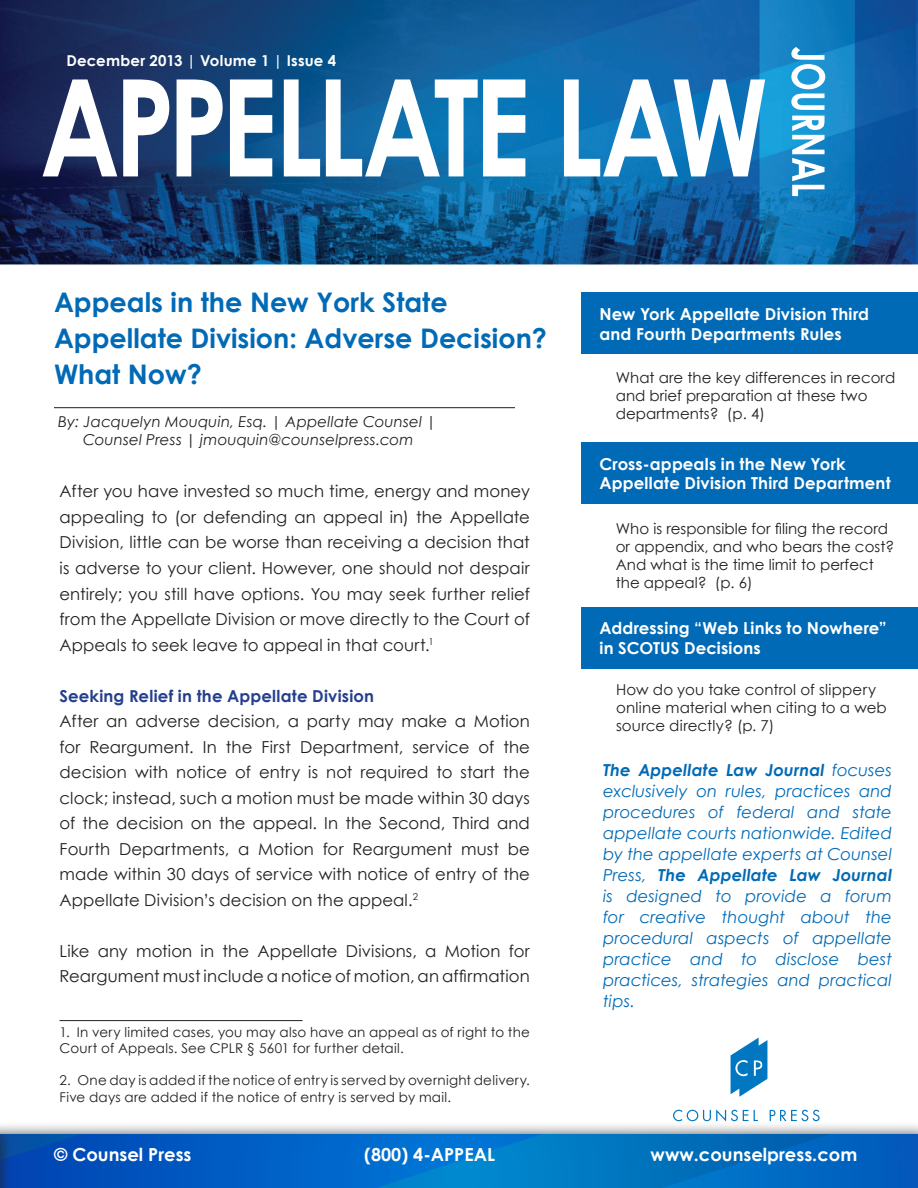
<style>
.page{position:relative;width:918px;height:1188px;background:#fff}
.page>*{position:absolute;margin:0;border:0;box-sizing:border-box;transform-origin:0 0}
.t1{font:700 27px/36px "Century Gothic";color:#016ab6}
.t2{font:700 18px "Century Gothic";color:#fff}
.t3{font:16.5px/25.5px "Century Gothic";letter-spacing:.005em;color:#231f20;text-align:justify}
.t4{font:italic 16.5px/21px "Century Gothic";letter-spacing:.005em;color:#016ab6;text-align:justify}
.t5{font:700 16.5px/19.8px "Century Gothic";letter-spacing:.01em;color:#fff}
.t6{font:700 16.5px "Century Gothic";letter-spacing:.015em;color:#253f8e}
.t7{font:15px/18px "Century Gothic";color:#231f20}
.t8{font:italic 15px/18px "Century Gothic";letter-spacing:.01em;color:#231f20;text-align:center}
.t9{font:700 15px "Century Gothic";letter-spacing:.01em;color:#fff}
.t10{font:13.5px/16.2px "Century Gothic";letter-spacing:.015em;color:#231f20}
.s1{font-weight:700}
</style>
<div class="page">
<div style="left:581px;top:607px;width:337px;height:61px;background:#016ab6"></div>
<div style="left:581px;top:292px;width:337px;height:61px;background:#016ab6"></div>
<div style="left:581px;top:443px;width:337px;height:61px;background:#016ab6"></div>
<svg style="left:731px;top:1038px;width:36px;height:59px"></svg>
<svg style="left:673px;top:1109px;width:75px;height:13px"></svg>
<svg style="left:754px;top:1110px;width:4px;height:11px"></svg>
<svg style="left:770px;top:1110px;width:50px;height:11px"></svg>
<div style="left:0;top:1122px;width:918px;height:66px;background:#231f20;opacity:.75"></div>
<div style="left:0;top:1134px;width:918px;height:54px;background:#007bc3"></div>
<svg style="left:629px;top:1134px;width:289px;height:54px"></svg>
<svg style="left:13px;top:1134px;width:527px;height:54px"></svg>
<div style="left:0;top:1122px;width:13px;height:66px;background:#231f20;opacity:.75"></div>
<hr style="left:0;top:1134px;width:1px;height:54px;background:#113478">
<img style="left:0;top:0;width:918px;height:265px">
<svg style="left:43px;top:79px;width:722px;height:97px"></svg>
<svg style="left:791px;top:47px;width:34px;height:149px"></svg>
<hr style="left:60px;top:1020px;width:243px;height:1px;background:#231f20">
<hr style="left:54px;top:407px;width:461px;height:1px;background:#231f20">
<p class="t9" style="left:66px;top:49px;width:271px">December 2013 | Volume 1 | Issue 4</p>
<h1 class="t1" style="left:54px;top:283px;width:495px">Appeals in the New York State<br>Appellate Division: Adverse Decision?<br>What Now?</h1>
<p class="t8" style="left:58px;top:413px;width:380px">By: Jacquelyn Mouquin, Esq. | Appellate Counsel |<br>Counsel Press | jmouquin@counselpress.com</p>
<p class="t3" style="left:60px;top:479px;width:472px">After you have invested so much time, energy and money appealing to (or defending an appeal in) the Appellate Division, little can be worse than receiving a decision that is adverse to your client. However, one should not despair entirely; you still have options. You may seek further relief from the Appellate Division or move directly to the Court of Appeals to seek leave to appeal in that court.<sup>1</sup></p>
<p class="t6" style="left:60px;top:683px;width:316px">Seeking Relief in the Appellate Division</p>
<p class="t3" style="left:60px;top:708px;width:472px">After an adverse decision, a party may make a Motion for Reargument. In the First Department, service of the decision with notice of entry is not required to start the clock; instead, such a motion must be made within 30 days of the decision on the appeal. In the Second, Third and Fourth Departments, a Motion for Reargument must be made within 30 days of service with notice of entry of the Appellate Division’s decision on the appeal.<sup>2</sup></p>
<p class="t3" style="left:60px;top:938px;width:472px">Like any motion in the Appellate Divisions, a Motion for<br>Reargument must include a notice of motion, an affirmation</p>
<p class="t10" style="left:60px;top:1024px;width:472px">1. In very limited cases, you may also have an appeal as of right to the<br>Court of Appeals. See CPLR § 5601 for further detail.</p>
<p class="t10" style="left:60px;top:1072px;width:472px">2. One day is added if the notice of entry is served by overnight delivery.<br>Five days are added if the notice of entry is served by mail.</p>
<p class="t5" style="left:600px;top:303px;width:271px">New York Appellate Division Third and Fourth Departments Rules</p>
<p class="t7" style="left:616px;top:368px;width:281px">What are the key differences in record and brief preparation at these two departments? (p. 4)</p>
<p class="t5" style="left:600px;top:453px;width:293px">Cross-appeals in the New York<br>Appellate Division Third Department</p>
<p class="t7" style="left:616px;top:519px;width:280px">Who is responsible for filing the record or appendix, and who bears the cost?<br>And what is the time limit to perfect the appeal? (p. 6)</p>
<p class="t5" style="left:600px;top:617px;width:289px">Addressing “Web Links to Nowhere” in SCOTUS Decisions</p>
<p class="t7" style="left:616px;top:681px;width:272px">How do you take control of slippery online material when citing to a web source directly? (p. 7)</p>
<p class="t4" style="left:603px;top:760px;width:290px"><span class="s1">The Appellate Law Journal</span> focuses exclusively on rules, practices and procedures of federal and state appellate courts nationwide. Edited by the appellate experts at Counsel Press, <span class="s1">The Appellate Law Journal </span>is designed to provide a forum for creative thought about the procedural aspects of appellate practice and to disclose best practices, strategies and practical tips.</p>
<p class="t2" style="left:54px;top:1141px;width:139px">© Counsel Press</p>
<p class="t2" style="left:364px;top:1141px;width:132px">(800) 4-APPEAL</p>
<p class="t2" style="left:651px;top:1141px;width:208px">www.counselpress.com</p>
</div>
